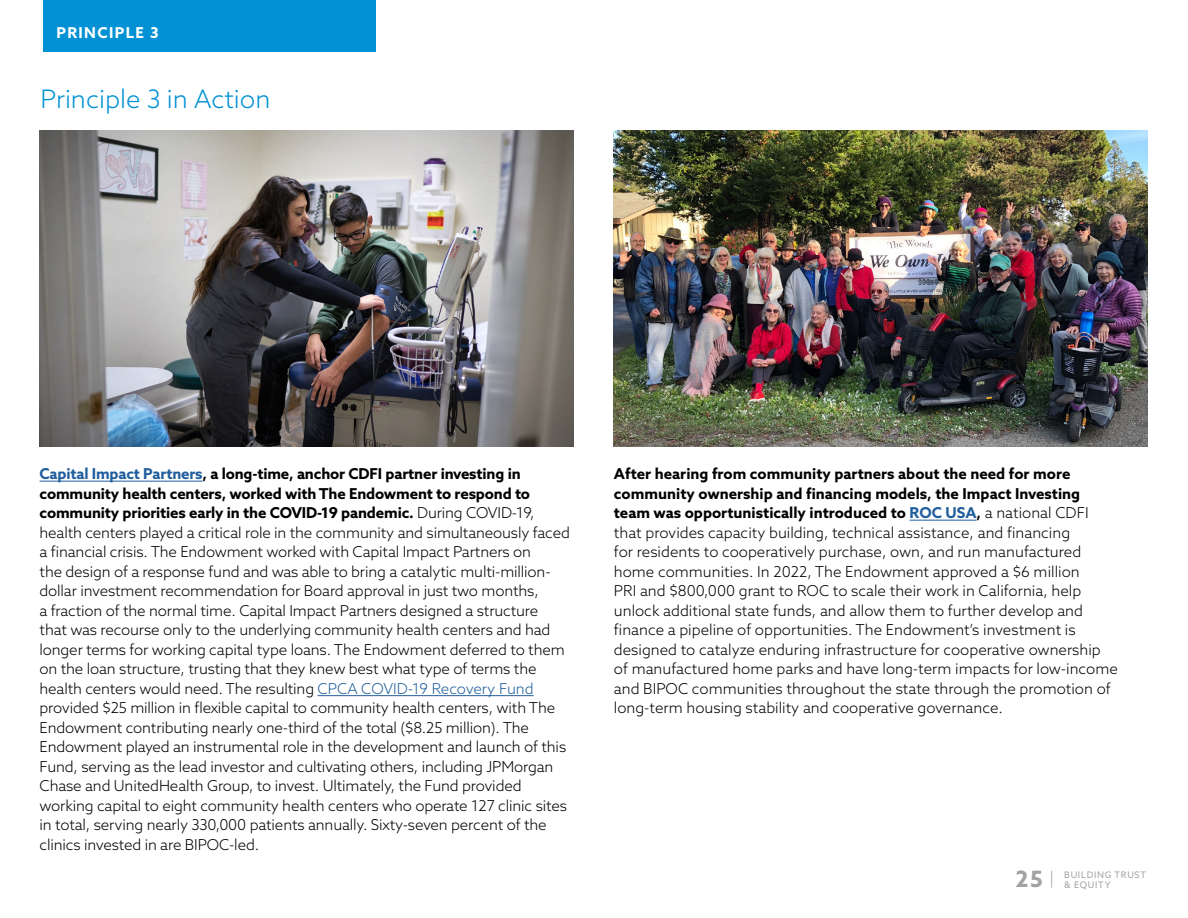
<style>
.page{position:relative;width:1188px;height:918px;background:#fff}
.page>*{position:absolute;margin:0;border:0;box-sizing:border-box;transform-origin:0 0}
.Example_Headline{font:300 25.5px "Azo Sans";color:#0291d4}
.t1{font:700 22.5px "Azo Sans";color:#a2a2a2}
.Body{font:300 15px/19.5px "Azo Sans";letter-spacing:-.01em;color:#000}
.Chart_heading{font:700 15px "Azo Sans";letter-spacing:.09em;color:#fff}
.t2{font:9px/10.8px "Azo Sans";letter-spacing:.08em;color:#a2a2a2}
.s1{font-weight:700;color:#215e9e}
.s2{font-weight:700}
.s3{color:#215e9e}
.s4{font-weight:300;font-size:16.5px}
</style>
<div class="page">
<div style="left:43px;top:0;width:333px;height:51px;background:#0291d4"></div>
<hr style="left:910px;top:520px;width:67px;height:1px;background:#215e9e">
<hr style="left:40px;top:481px;width:163px;height:1px;background:#215e9e">
<hr style="left:318px;top:695px;width:216px;height:1px;background:#215e9e">
<img style="left:614px;top:131px;width:534px;height:315px">
<img style="left:40px;top:131px;width:533px;height:315px">
<p class="Chart_heading" style="left:56px;top:22px;width:104px">PRINCIPLE 3</p>
<p class="Example_Headline" style="left:40px;top:82px;width:232px">Principle 3 in Action</p>
<p class="Body" style="left:40px;top:464px;width:532px"><span class="s1">Capital Impact Partners</span><span class="s2">, a long-time, anchor CDFI partner investing in community health centers, worked with The Endowment to respond to community priorities early in the COVID-19 pandemic.</span> During COVID-19, health centers played a critical role in the community and simultaneously faced a financial crisis. The Endowment worked with Capital Impact Partners on<br>the design of a response fund and was able to bring a catalytic multi-million&shy;dollar investment recommendation for Board approval in just two months,<br>a fraction of the normal time. Capital Impact Partners designed a structure<br>that was recourse only to the underlying community health centers and had longer terms for working capital type loans. The Endowment deferred to them on the loan structure, trusting that they knew best what type of terms the health centers would need. The resulting <span class="s3">CPCA COVID-19 Recovery Fund </span>provided $25 million in flexible capital to community health centers, with The Endowment contributing nearly one-third of the total ($8.25 million). The Endowment played an instrumental role in the development and launch of this Fund, serving as the lead investor and cultivating others, including JPMorgan Chase and UnitedHealth Group, to invest. Ultimately, the Fund provided working capital to eight community health centers who operate 127 clinic sites in total, serving nearly 330,000 patients annually. Sixty-seven percent of the clinics invested in are BIPOC-led.</p>
<p class="Body" style="left:614px;top:464px;width:505px"><span class="s2">After hearing from community partners about the need for more community ownership and financing models, the Impact Investing team was opportunistically introduced to</span> <span class="s1">ROC USA</span><span class="s2">,</span> a national CDFI that provides capacity building, technical assistance, and financing<br>for residents to cooperatively purchase, own, and run manufactured home communities. In 2022, The Endowment approved a $6 million<br>PRI and $800,000 grant to ROC to scale their work in California, help unlock additional state funds, and allow them to further develop and finance a pipeline of opportunities. The Endowment’s investment is designed to catalyze enduring infrastructure for cooperative ownership of manufactured home parks and have long-term impacts for low-income and BIPOC communities throughout the state through the promotion of long-term housing stability and cooperative governance.</p>
<p class="t1" style="left:1015px;top:864px;width:40px">25 <span class="s4">|</span></p>
<p class="t2" style="left:1064px;top:869px;width:83px">BUILDING TRUST &amp; EQUITY</p>
</div>
